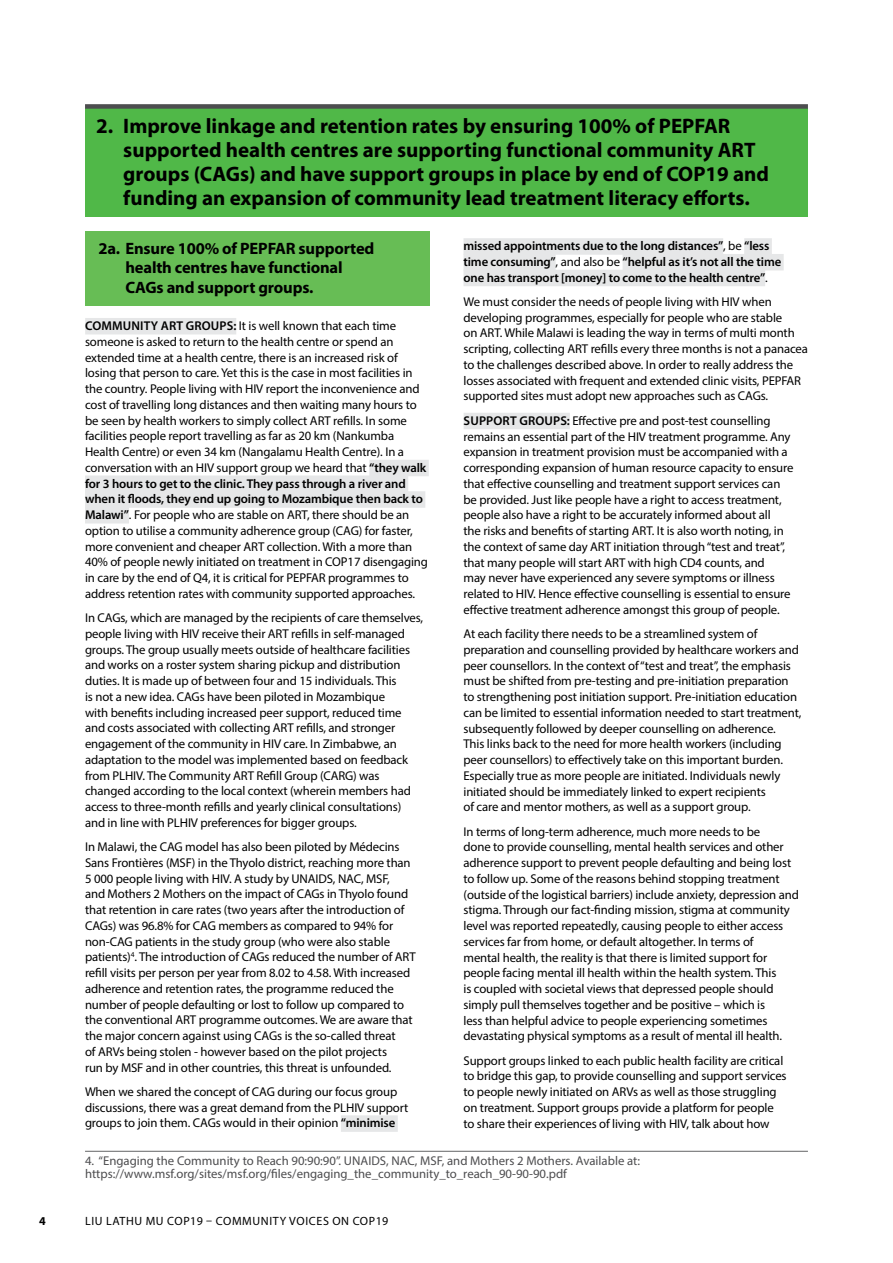
<style>
.page{position:relative;width:893px;height:1263px;background:#fff}
.page>*{position:absolute;margin:0;border:0;box-sizing:border-box;transform-origin:0 0}
.t1{font:700 21px/24px "Myriad Pro";color:#000}
.t2{font:700 16.5px/19.5px "Myriad Pro";letter-spacing:-.01em;color:#000}
._01_body_first{font:12.75px/15.8px "Myriad Pro";letter-spacing:-.01em;color:#000}
._04_footnote{font:12.75px/13.5px "Myriad Pro";color:#4d4d4f}
._01_body_first-2{font:600 12.75px/15.8px "Myriad Pro";letter-spacing:-.01em;color:#000}
.t3{font:12px "Myriad Pro";letter-spacing:.05em;color:#000}
.t4{font:700 12px "Myriad Pro";color:#000}
.s1{font-weight:600}
.s2{font-weight:400}
</style>
<div class="page">
<div style="left:85px;top:108px;width:723px;height:109px;background:#50b848"></div>
<hr style="left:85px;top:1151px;width:723px;height:1px;background:#636466">
<div style="left:85px;top:231px;width:344px;height:75px;background:#67bd55"></div>
<div style="left:85px;top:318px;width:151px;height:16px;background:#e6e7e8"></div>
<div style="left:369px;top:460px;width:60px;height:16px;background:#e6e7e8"></div>
<div style="left:85px;top:475px;width:323px;height:17px;background:#e6e7e8"></div>
<div style="left:85px;top:491px;width:340px;height:17px;background:#e6e7e8"></div>
<div style="left:85px;top:507px;width:44px;height:16px;background:#e6e7e8"></div>
<div style="left:341px;top:1115px;width:57px;height:17px;background:#e6e7e8"></div>
<div style="left:463px;top:238px;width:260px;height:17px;background:#e6e7e8"></div>
<div style="left:744px;top:238px;width:28px;height:17px;background:#e6e7e8"></div>
<div style="left:463px;top:254px;width:93px;height:16px;background:#e6e7e8"></div>
<div style="left:623px;top:254px;width:161px;height:16px;background:#e6e7e8"></div>
<div style="left:463px;top:270px;width:302px;height:16px;background:#e6e7e8"></div>
<div style="left:464px;top:413px;width:106px;height:16px;background:#e6e7e8"></div>
<div style="left:85px;top:104px;width:723px;height:5px;background:#4d4d4f"></div>
<p class="t1" style="left:123px;top:113px;width:647px;text-indent:-27px">2. Improve linkage and retention rates by ensuring 100% of PEPFAR supported health centres are supporting functional community ART groups (CAGs) and have support groups in place by end of COP19 and funding an expansion of community lead treatment literacy efforts.</p>
<p class="t2" style="left:125px;top:238px;width:251px;text-indent:-27px">2a. Ensure 100% of PEPFAR supported health centres have functional<br>CAGs and support groups.</p>
<p class="_01_body_first" style="left:85px;top:318px;width:344px"><span class="s1">COMMUNITY ART GROUPS:</span> It is well known that each time someone is asked to return to the health centre or spend an extended time at a health centre, there is an increased risk of losing that person to care. Yet this is the case in most facilities in the country. People living with HIV report the inconvenience and cost of travelling long distances and then waiting many hours to be seen by health workers to simply collect ART refills. In some facilities people report travelling as far as 20 km (Nankumba Health Centre) or even 34 km (Nangalamu Health Centre). In a conversation with an HIV support group we heard that <span class="s1">“they walk for 3 hours to get to the clinic. They pass through a river and when it floods, they end up going to Mozambique then back to Malawi”</span>. For people who are stable on ART, there should be an option to utilise a community adherence group (CAG) for faster, more convenient and cheaper ART collection. With a more than 40% of people newly initiated on treatment in COP17 disengaging in care by the end of Q4, it is critical for PEPFAR programmes to address retention rates with community supported approaches.</p>
<p class="_01_body_first" style="left:85px;top:610px;width:340px">In CAGs, which are managed by the recipients of care themselves, people living with HIV receive their ART refills in self-managed groups. The group usually meets outside of healthcare facilities and works on a roster system sharing pickup and distribution duties. It is made up of between four and 15 individuals. This<br>is not a new idea. CAGs have been piloted in Mozambique<br>with benefits including increased peer support, reduced time and costs associated with collecting ART refills, and stronger engagement of the community in HIV care. In Zimbabwe, an adaptation to the model was implemented based on feedback from PLHIV. The Community ART Refill Group (CARG) was changed according to the local context (wherein members had access to three-month refills and yearly clinical consultations) and in line with PLHIV preferences for bigger groups.</p>
<p class="_01_body_first" style="left:85px;top:839px;width:332px">In Malawi, the CAG model has also been piloted by Médecins Sans Frontières (MSF) in the Thyolo district, reaching more than 5 000 people living with HIV. A study by UNAIDS, NAC, MSF,<br>and Mothers 2 Mothers on the impact of CAGs in Thyolo found that retention in care rates (two years after the introduction of CAGs) was 96.8% for CAG members as compared to 94% for non-CAG patients in the study group (who were also stable patients)<sup>4</sup>. The introduction of CAGs reduced the number of ART refill visits per person per year from 8.02 to 4.58. With increased adherence and retention rates, the programme reduced the number of people defaulting or lost to follow up compared to the conventional ART programme outcomes. We are aware that the major concern against using CAGs is the so-called threat<br>of ARVs being stolen - however based on the pilot projects<br>run by MSF and in other countries, this threat is unfounded.</p>
<p class="_01_body_first" style="left:85px;top:1083px;width:325px">When we shared the concept of CAG during our focus group discussions, there was a great demand from the PLHIV support groups to join them. CAGs would in their opinion <span class="s1">“minimise</span></p>
<p class="_01_body_first-2" style="left:463px;top:238px;width:319px">missed appointments due to the long distances”<span class="s2">, be</span> “less time consuming”<span class="s2">, and also be</span> “helpful as it’s not all the time one has transport [money] to come to the health centre”<span class="s2">.</span></p>
<p class="_01_body_first" style="left:463px;top:294px;width:346px">We must consider the needs of people living with HIV when developing programmes, especially for people who are stable<br>on ART. While Malawi is leading the way in terms of multi month scripting, collecting ART refills every three months is not a panacea to the challenges described above. In order to really address the losses associated with frequent and extended clinic visits, PEPFAR supported sites must adopt new approaches such as CAGs.</p>
<p class="_01_body_first" style="left:463px;top:412px;width:331px"><span class="s1">SUPPORT GROUPS:</span> Effective pre and post-test counselling remains an essential part of the HIV treatment programme. Any expansion in treatment provision must be accompanied with a corresponding expansion of human resource capacity to ensure that effective counselling and treatment support services can be provided. Just like people have a right to access treatment, people also have a right to be accurately informed about all<br>the risks and benefits of starting ART. It is also worth noting, in the context of same day ART initiation through “test and treat”, that many people will start ART with high CD4 counts, and<br>may never have experienced any severe symptoms or illness related to HIV. Hence effective counselling is essential to ensure effective treatment adherence amongst this group of people.</p>
<p class="_01_body_first" style="left:463px;top:626px;width:339px">At each facility there needs to be a streamlined system of preparation and counselling provided by healthcare workers and peer counsellors. In the context of “test and treat”, the emphasis must be shifted from pre-testing and pre-initiation preparation to strengthening post initiation support. Pre-initiation education can be limited to essential information needed to start treatment, subsequently followed by deeper counselling on adherence.<br>This links back to the need for more health workers (including peer counsellors) to effectively take on this important burden.<br>Especially true as more people are initiated. Individuals newly initiated should be immediately linked to expert recipients<br>of care and mentor mothers, as well as a support group.</p>
<p class="_01_body_first" style="left:463px;top:823px;width:337px">In terms of long-term adherence, much more needs to be<br>done to provide counselling, mental health services and other adherence support to prevent people defaulting and being lost to follow up. Some of the reasons behind stopping treatment (outside of the logistical barriers) include anxiety, depression and stigma. Through our fact-finding mission, stigma at community level was reported repeatedly, causing people to either access services far from home, or default altogether. In terms of<br>mental health, the reality is that there is limited support for people facing mental ill health within the health system. This<br>is coupled with societal views that depressed people should simply pull themselves together and be positive – which is<br>less than helpful advice to people experiencing sometimes devastating physical symptoms as a result of mental ill health.</p>
<p class="_01_body_first" style="left:463px;top:1052px;width:325px">Support groups linked to each public health facility are critical to bridge this gap, to provide counselling and support services to people newly initiated on ARVs as well as those struggling on treatment. Support groups provide a platform for people to share their experiences of living with HIV, talk about how</p>
<p class="_04_footnote" style="left:85px;top:1153px;width:556px">4. “Engaging the Community to Reach 90:90:90”. UNAIDS, NAC, MSF, and Mothers 2 Mothers. Available at: https://www.msf.org/sites/msf.org/files/engaging_the_community_to_reach_90-90-90.pdf</p>
<p class="t4" style="left:39px;top:1213px;width:8px">4</p>
<p class="t3" style="left:85px;top:1214px;width:305px">LIU LATHU MU COP19 – COMMUNITY VOICES ON COP19</p>
</div>
